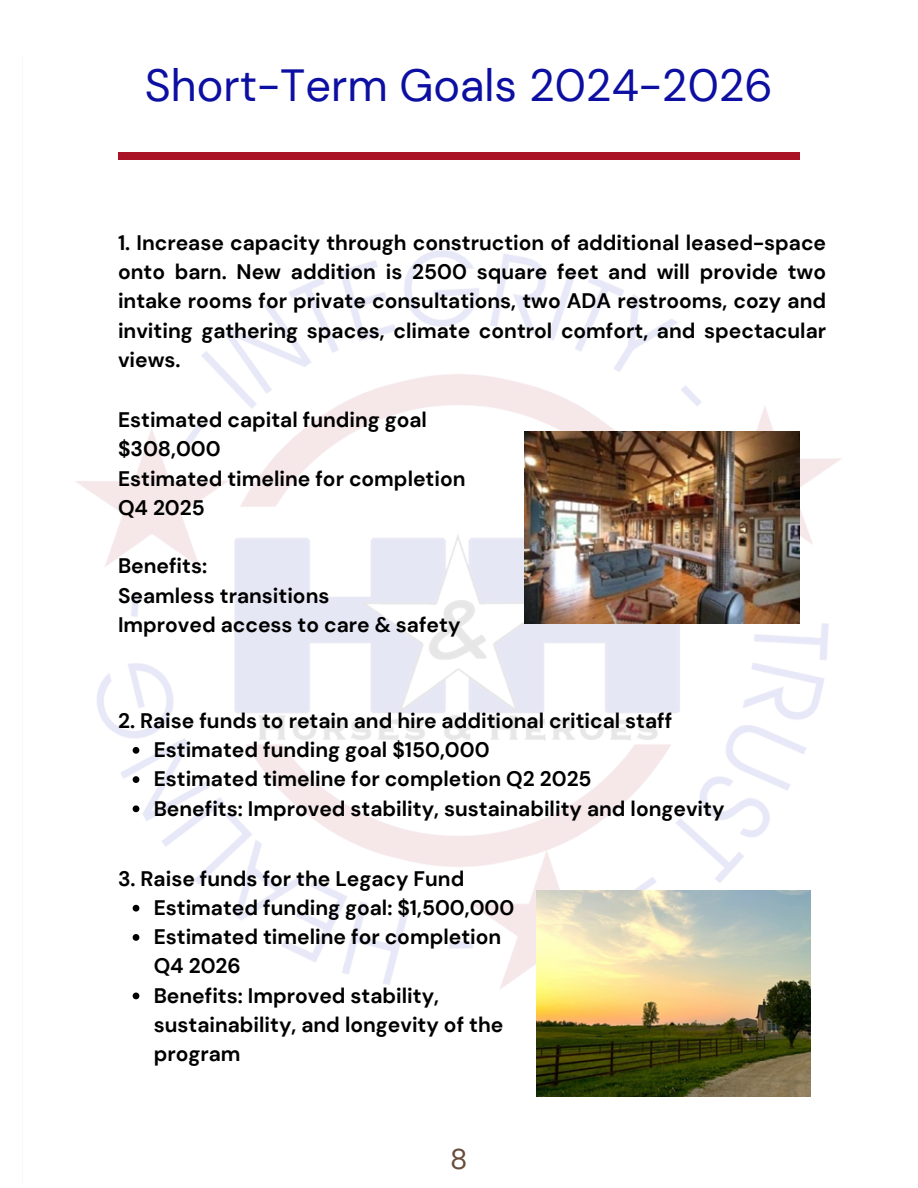
<style>
.page{position:relative;width:918px;height:1188px;background:#fff}
.page>*{position:absolute;margin:0;border:0;box-sizing:border-box;transform-origin:0 0}
.t1{font:45px "DM Sans";color:#0d0fa2}
.t2{font:28.5px "DM Sans";color:#6a4c3c}
.t3{font:700 21px/29.2px "DM Sans";color:#000}
</style>
<div class="page">
<img style="left:75px;top:152px;width:767px;height:945px">
<div style="left:118px;top:153px;width:682px;height:7px;background:#aa1326"></div>
<img style="left:525px;top:431px;width:274px;height:193px">
<img style="left:536px;top:890px;width:275px;height:206px">
<svg style="left:133px;top:747px;width:6px;height:7px"></svg>
<svg style="left:133px;top:776px;width:6px;height:7px"></svg>
<svg style="left:133px;top:805px;width:6px;height:7px"></svg>
<svg style="left:133px;top:905px;width:6px;height:7px"></svg>
<svg style="left:133px;top:934px;width:6px;height:7px"></svg>
<svg style="left:133px;top:993px;width:6px;height:6px"></svg>
<p class="t1" style="left:145px;top:56px;width:630px">Short-Term Goals 2024-2026</p>
<h1 class="t3" style="left:118px;top:228px;width:710px;text-align:justify">1. Increase capacity through construction of additional leased-space onto barn. New addition is 2500 square feet and will provide two intake rooms for private consultations, two ADA restrooms, cozy and inviting gathering spaces, climate control comfort, and spectacular views.</h1>
<p class="t3" style="left:118px;top:405px;width:349px">Estimated capital funding goal $308,000<br>Estimated timeline for completion<br>Q4 2025</p>
<h2 class="t3" style="left:118px;top:552px;width:91px">Benefits:</h2>
<h2 class="t3" style="left:118px;top:581px;width:344px">Seamless transitions<br>Improved access to care &amp; safety</h2>
<p class="t3" style="left:118px;top:706px;width:556px">2. Raise funds to retain and hire additional critical staff</p>
<h2 class="t3" style="left:154px;top:735px;width:337px">Estimated funding goal $150,000</h2>
<p class="t3" style="left:154px;top:765px;width:439px">Estimated timeline for completion Q2 2025</p>
<h2 class="t3" style="left:154px;top:794px;width:572px">Benefits: Improved stability, sustainability and longevity</h2>
<p class="t3" style="left:118px;top:864px;width:348px">3. Raise funds for the Legacy Fund</p>
<p class="t3" style="left:154px;top:893px;width:362px">Estimated funding goal: $1,500,000</p>
<p class="t3" style="left:154px;top:922px;width:349px">Estimated timeline for completion<br>Q4 2026</p>
<h2 class="t3" style="left:154px;top:981px;width:351px">Benefits: Improved stability, sustainability, and longevity of the program</h2>
<p class="t2" style="left:450px;top:1141px;width:19px">8</p>
</div>
